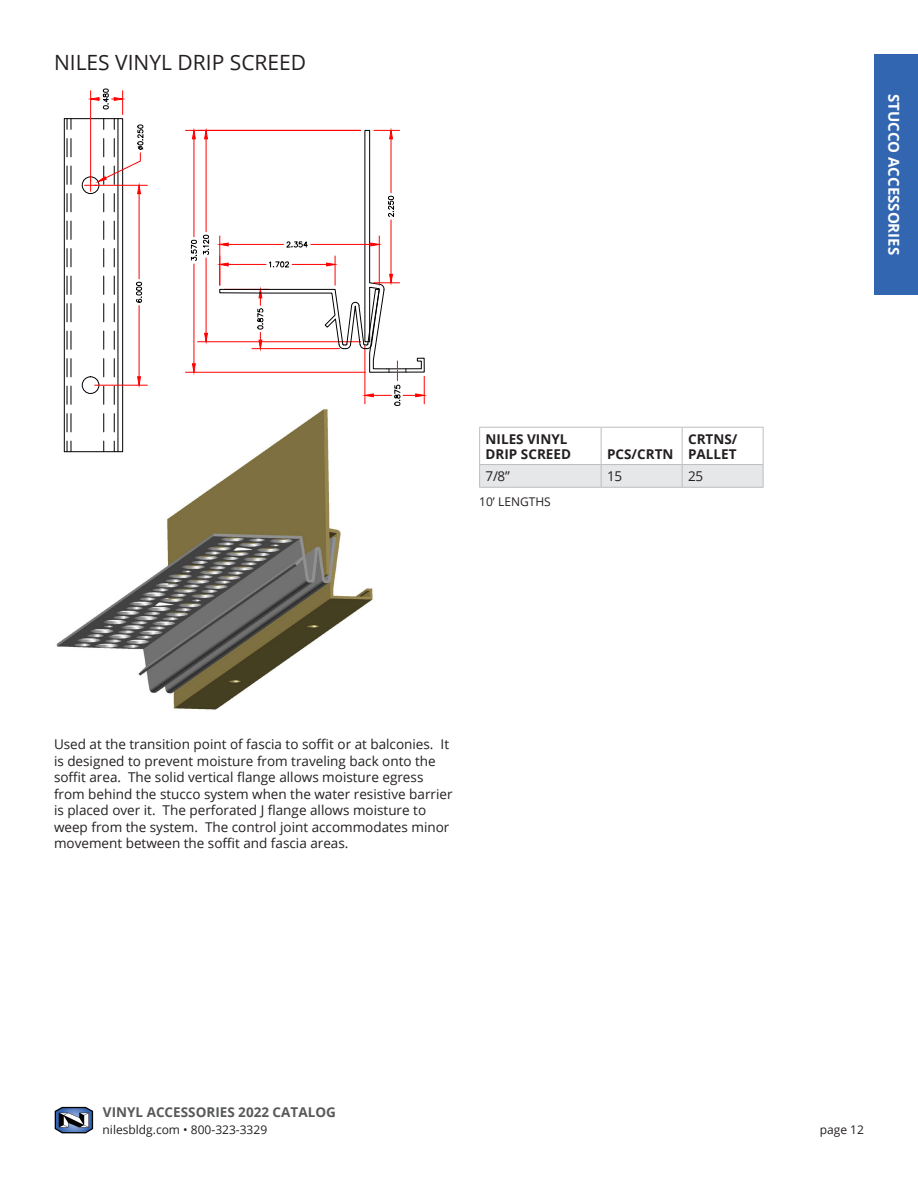
<style>
.page{position:relative;width:918px;height:1188px;background:#fff}
.page>*{position:absolute;margin:0;border:0;box-sizing:border-box;transform-origin:0 0}
.t1{font:21px "Open Sans";color:#231f20}
.t2{font:700 15px "Open Sans";color:#fff}
.t3{font:13.5px/16.5px "Open Sans";color:#231f20}
.t4{font:700 13.5px/15px "Open Sans";color:#231f20}
.t5{font:700 13.5px "Open Sans";color:#57585a}
.t6{font:12px "Open Sans";color:#231f20}
</style>
<div class="page">
<svg style="left:55px;top:1107px;width:38px;height:26px"></svg>
<svg style="left:56px;top:408px;width:317px;height:302px"></svg>
<div style="left:874px;top:54px;width:44px;height:241px;background:#3266b1"></div>
<div style="left:479px;top:465px;width:285px;height:22px;background:#e6e7e9"></div>
<hr style="left:479px;top:487px;width:122px;height:1px;background:#bcbdc0">
<hr style="left:601px;top:487px;width:81px;height:1px;background:#bcbdc0">
<hr style="left:682px;top:487px;width:82px;height:1px;background:#bcbdc0">
<hr style="left:479px;top:427px;width:122px;height:1px;background:#bcbdc0">
<hr style="left:601px;top:427px;width:81px;height:1px;background:#bcbdc0">
<hr style="left:601px;top:428px;width:1px;height:36px;background:#bcbdc0">
<hr style="left:682px;top:427px;width:82px;height:1px;background:#bcbdc0">
<hr style="left:682px;top:428px;width:1px;height:36px;background:#bcbdc0">
<hr style="left:763px;top:428px;width:1px;height:36px;background:#bcbdc0">
<hr style="left:479px;top:464px;width:122px;height:1px;background:#bcbdc0">
<hr style="left:601px;top:464px;width:81px;height:1px;background:#bcbdc0">
<hr style="left:682px;top:464px;width:82px;height:1px;background:#bcbdc0">
<hr style="left:479px;top:428px;width:1px;height:36px;background:#bcbdc0">
<hr style="left:118px;top:119px;width:1px;height:333px;background:#000">
<div style="left:64px;top:118px;width:59px;height:334px;border:1px solid #000"></div>
<svg style="left:114px;top:221px;width:1px;height:18px"></svg>
<svg style="left:114px;top:249px;width:1px;height:18px"></svg>
<svg style="left:114px;top:276px;width:1px;height:18px"></svg>
<svg style="left:114px;top:304px;width:1px;height:18px"></svg>
<svg style="left:114px;top:331px;width:1px;height:18px"></svg>
<svg style="left:114px;top:359px;width:1px;height:18px"></svg>
<svg style="left:114px;top:386px;width:1px;height:18px"></svg>
<svg style="left:114px;top:414px;width:1px;height:18px"></svg>
<svg style="left:67px;top:119px;width:5px;height:10px"></svg>
<svg style="left:67px;top:139px;width:5px;height:18px"></svg>
<svg style="left:67px;top:166px;width:5px;height:18px"></svg>
<svg style="left:67px;top:194px;width:5px;height:18px"></svg>
<svg style="left:67px;top:221px;width:5px;height:18px"></svg>
<svg style="left:67px;top:249px;width:5px;height:18px"></svg>
<svg style="left:67px;top:276px;width:5px;height:18px"></svg>
<svg style="left:67px;top:304px;width:5px;height:18px"></svg>
<svg style="left:67px;top:331px;width:5px;height:18px"></svg>
<svg style="left:67px;top:359px;width:5px;height:18px"></svg>
<svg style="left:67px;top:386px;width:5px;height:18px"></svg>
<svg style="left:67px;top:414px;width:5px;height:18px"></svg>
<svg style="left:67px;top:441px;width:5px;height:11px"></svg>
<svg style="left:103px;top:221px;width:1px;height:18px"></svg>
<svg style="left:103px;top:249px;width:1px;height:18px"></svg>
<svg style="left:103px;top:276px;width:1px;height:18px"></svg>
<svg style="left:103px;top:304px;width:1px;height:18px"></svg>
<svg style="left:103px;top:331px;width:1px;height:18px"></svg>
<svg style="left:103px;top:359px;width:1px;height:18px"></svg>
<svg style="left:103px;top:386px;width:1px;height:18px"></svg>
<svg style="left:103px;top:414px;width:1px;height:18px"></svg>
<div style="left:82px;top:177px;width:17px;height:17px;border:1px solid #000;border-radius:50%"></div>
<div style="left:82px;top:376px;width:17px;height:18px;border:1px solid #000;border-radius:50%"></div>
<hr style="left:95px;top:385px;width:52px;height:1px;background:#f00">
<hr style="left:95px;top:185px;width:52px;height:1px;background:#f00">
<hr style="left:139px;top:306px;width:1px;height:71px;background:#f00">
<hr style="left:139px;top:194px;width:1px;height:85px;background:#f00">
<svg style="left:137px;top:376px;width:4px;height:10px"></svg>
<svg style="left:136px;top:281px;width:6px;height:22px"></svg>
<svg style="left:85px;top:88px;width:59px;height:124px"></svg>
<hr style="left:185px;top:372px;width:180px;height:1px;background:#f00">
<hr style="left:185px;top:130px;width:176px;height:1px;background:#f00">
<hr style="left:194px;top:264px;width:1px;height:100px;background:#f00">
<hr style="left:194px;top:139px;width:1px;height:98px;background:#f00">
<svg style="left:192px;top:363px;width:4px;height:10px"></svg>
<svg style="left:192px;top:130px;width:4px;height:10px"></svg>
<hr style="left:198px;top:341px;width:163px;height:1px;background:#f00">
<hr style="left:206px;top:139px;width:1px;height:93px;background:#f00">
<hr style="left:206px;top:258px;width:1px;height:75px;background:#f00">
<svg style="left:204px;top:131px;width:4px;height:9px"></svg>
<svg style="left:204px;top:333px;width:4px;height:10px"></svg>
<svg style="left:191px;top:235px;width:18px;height:26px"></svg>
<svg style="left:219px;top:130px;width:206px;height:276px"></svg>
<p class="t1" style="left:54px;top:48px;width:254px">NILES VINYL DRIP SCREED</p>
<p class="t4" style="left:486px;top:431px;width:87px">NILES VINYL<br>DRIP SCREED</p>
<p class="t4" style="left:607px;top:446px;width:68px">PCS/CRTN</p>
<p class="t4" style="left:688px;top:431px;width:51px">CRTNS/<br>PALLET</p>
<p class="t3" style="left:486px;top:468px;width:26px">7/8”</p>
<p class="t3" style="left:607px;top:468px;width:17px">15</p>
<p class="t3" style="left:688px;top:468px;width:17px">25</p>
<p class="t6" style="left:479px;top:493px;width:73px">10’ LENGTHS</p>
<p class="t3" style="left:54px;top:736px;width:400px">Used at the transition point of fascia to soffit or at balconies. It is designed to prevent moisture from traveling back onto the soffit area. The solid vertical flange allows moisture egress from behind the stucco system when the water resistive barrier is placed over it. The perforated J flange allows moisture to weep from the system. The control joint accommodates minor movement between the soffit and fascia areas.</p>
<p class="t2" style="left:905px;top:94px;width:163px;rotate:90deg">STUCCO ACCESSORIES</p>
<p class="t5" style="left:103px;top:1103px;width:234px">VINYL ACCESSORIES 2022 CATALOG</p>
<p class="t6" style="left:103px;top:1121px;width:166px">nilesbldg.com • 800-323-3329</p>
<p class="t6" style="left:820px;top:1121px;width:46px">page 12</p>
</div>
